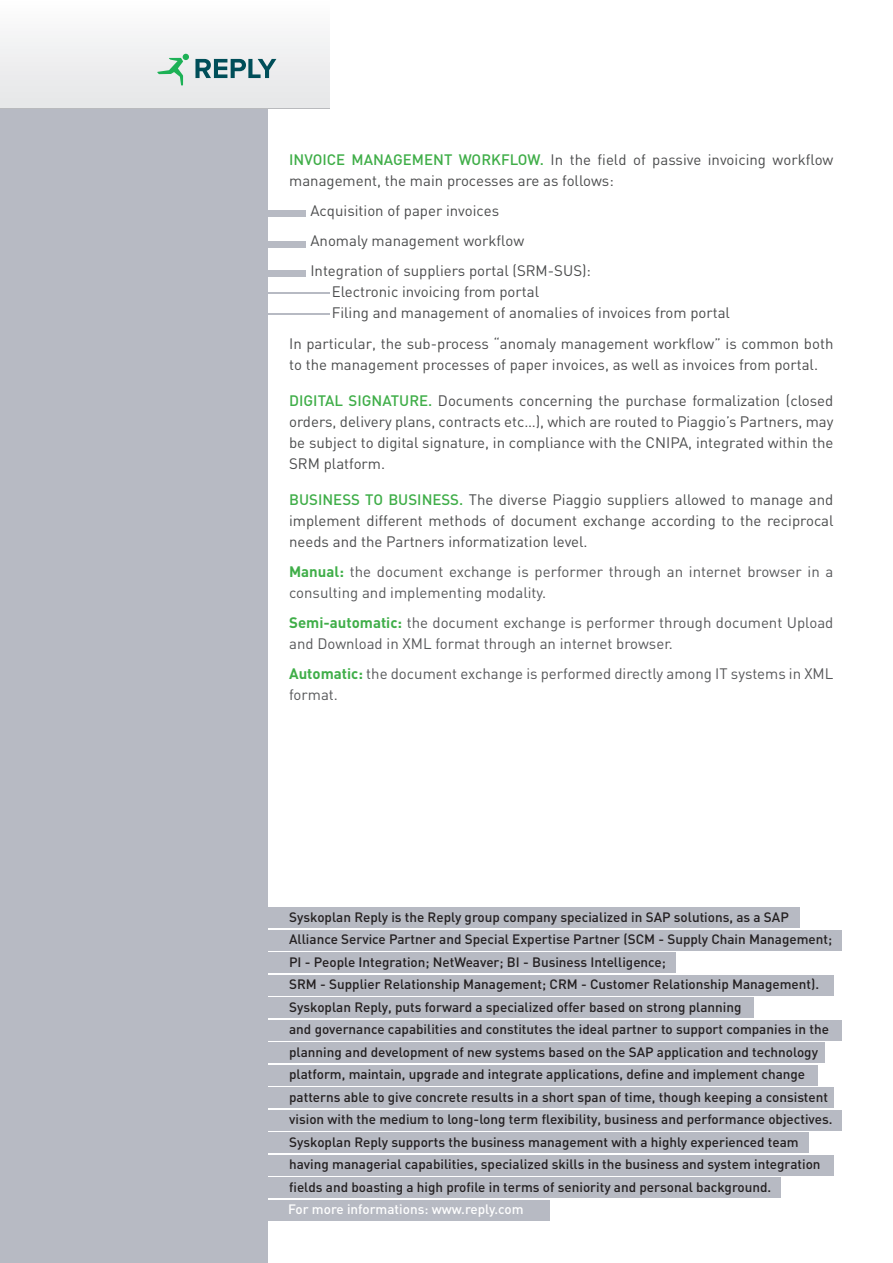
<style>
.page{position:relative;width:893px;height:1263px;background:#fff}
.page>*{position:absolute;margin:0;border:0;box-sizing:border-box;transform-origin:0 0}
.t1{font:15px/21px "DIN";color:#4b4c4d}
.t2{font:15px/21px "DIN";color:#57585a}
.t3{font:500 13.5px/22.5px "DIN";color:#231f20}
.t4{font:700 13.5px "DIN";color:#fff}
.t5{font:500 13.5px "DIN";color:#fff}
.s1{font-weight:500;color:#40ae49}
.s2{font-weight:700;color:#40ae49}
</style>
<div class="page">
<div style="left:238px;top:1020px;width:604px;height:20px;background:#b7bac3"></div>
<div style="left:238px;top:997px;width:515px;height:21px;background:#b7bac3"></div>
<div style="left:238px;top:907px;width:561px;height:21px;background:#b7bac3"></div>
<div style="left:238px;top:930px;width:604px;height:20px;background:#b7bac3"></div>
<div style="left:238px;top:952px;width:437px;height:21px;background:#b7bac3"></div>
<div style="left:238px;top:975px;width:595px;height:20px;background:#b7bac3"></div>
<div style="left:238px;top:1155px;width:595px;height:20px;background:#b7bac3"></div>
<div style="left:238px;top:1178px;width:542px;height:20px;background:#b7bac3"></div>
<div style="left:238px;top:1042px;width:587px;height:21px;background:#b7bac3"></div>
<div style="left:238px;top:1065px;width:580px;height:20px;background:#b7bac3"></div>
<div style="left:238px;top:1087px;width:595px;height:21px;background:#b7bac3"></div>
<div style="left:238px;top:1110px;width:604px;height:20px;background:#b7bac3"></div>
<div style="left:238px;top:1133px;width:571px;height:20px;background:#b7bac3"></div>
<div style="left:0;top:0;width:268px;height:1263px;background:#b7bac3"></div>
<div style="left:0;top:0;width:330px;height:108px;background:linear-gradient(to right,#f1f1f2,#f1f2f2)"></div>
<div style="left:264px;top:210px;width:42px;height:7px;background:#b7bac3"></div>
<div style="left:264px;top:241px;width:42px;height:7px;background:#b7bac3"></div>
<div style="left:264px;top:270px;width:42px;height:6px;background:#b7bac3"></div>
<hr style="left:264px;top:292px;width:66px;height:2px;background:#b7bac3">
<hr style="left:264px;top:313px;width:66px;height:2px;background:#b7bac3">
<div style="left:238px;top:1200px;width:312px;height:20px;background:#b7bac3"></div>
<svg style="left:157px;top:54px;width:32px;height:31px"></svg>
<svg style="left:195px;top:59px;width:81px;height:19px;background:#769da3"></svg>
<p class="t1" style="left:289px;top:149px;width:546px"><span class="s1">INVOICE MANAGEMENT WORKFLOW.</span> In the field of passive invoicing workflow management, the main processes are as follows:</p>
<p class="t1" style="left:310px;top:196px;width:282px;line-height:30px">Acquisition of paper invoices<br>Anomaly management workflow<br>Integration of suppliers portal (SRM-SUS):</p>
<p class="t1" style="left:332px;top:281px;width:400px">Electronic invoicing from portal<br>Filing and management of anomalies of invoices from portal</p>
<p class="t1" style="left:289px;top:332px;width:546px">In particular, the sub-process “anomaly management workflow” is common both to the management processes of paper invoices, as well as invoices from portal.</p>
<p class="t1" style="left:289px;top:389px;width:546px;text-align:justify"><span class="s1">DIGITAL SIGNATURE.</span> Documents concerning the purchase formalization (closed orders, delivery plans, contracts etc…), which are routed to Piaggio’s Partners, may be subject to digital signature, in compliance with the CNIPA, integrated within the SRM platform.</p>
<p class="t1" style="left:289px;top:488px;width:546px;text-align:justify"><span class="s1">BUSINESS TO BUSINESS.</span> The diverse Piaggio suppliers allowed to manage and implement different methods of document exchange according to the reciprocal needs and the Partners informatization level.</p>
<p class="t2" style="left:289px;top:560px;width:546px"><span class="s2">Manual:</span> the document exchange is performer through an internet browser in a consulting and implementing modality.</p>
<p class="t2" style="left:289px;top:611px;width:546px"><span class="s2">Semi-automatic:</span> the document exchange is performer through document Upload and Download in XML format through an internet browser.</p>
<p class="t2" style="left:289px;top:662px;width:546px"><span class="s2">Automatic:</span> the document exchange is performed directly among IT systems in XML format.</p>
<p class="t3" style="left:289px;top:905px;width:545px">Syskoplan Reply is the Reply group company specialized in SAP solutions, as a SAP Alliance Service Partner and Special Expertise Partner (SCM - Supply Chain Management; PI - People Integration; NetWeaver; BI - Business Intelligence;<br>SRM - Supplier Relationship Management; CRM - Customer Relationship Management).<br>Syskoplan Reply, puts forward a specialized offer based on strong planning<br>and governance capabilities and constitutes the ideal partner to support companies in the planning and development of new systems based on the SAP application and technology platform, maintain, upgrade and integrate applications, define and implement change patterns able to give concrete results in a short span of time, though keeping a consistent vision with the medium to long-long term flexibility, business and performance objectives.<br>Syskoplan Reply supports the business management with a highly experienced team having managerial capabilities, specialized skills in the business and system integration fields and boasting a high profile in terms of seniority and personal background.</p>
<p class="t5" style="left:336px;top:1200px;width:189px">e informations: www.reply.com</p>
<p class="t4" style="left:289px;top:1200px;width:230px">For more informations: www.reply.eu</p>
</div>
